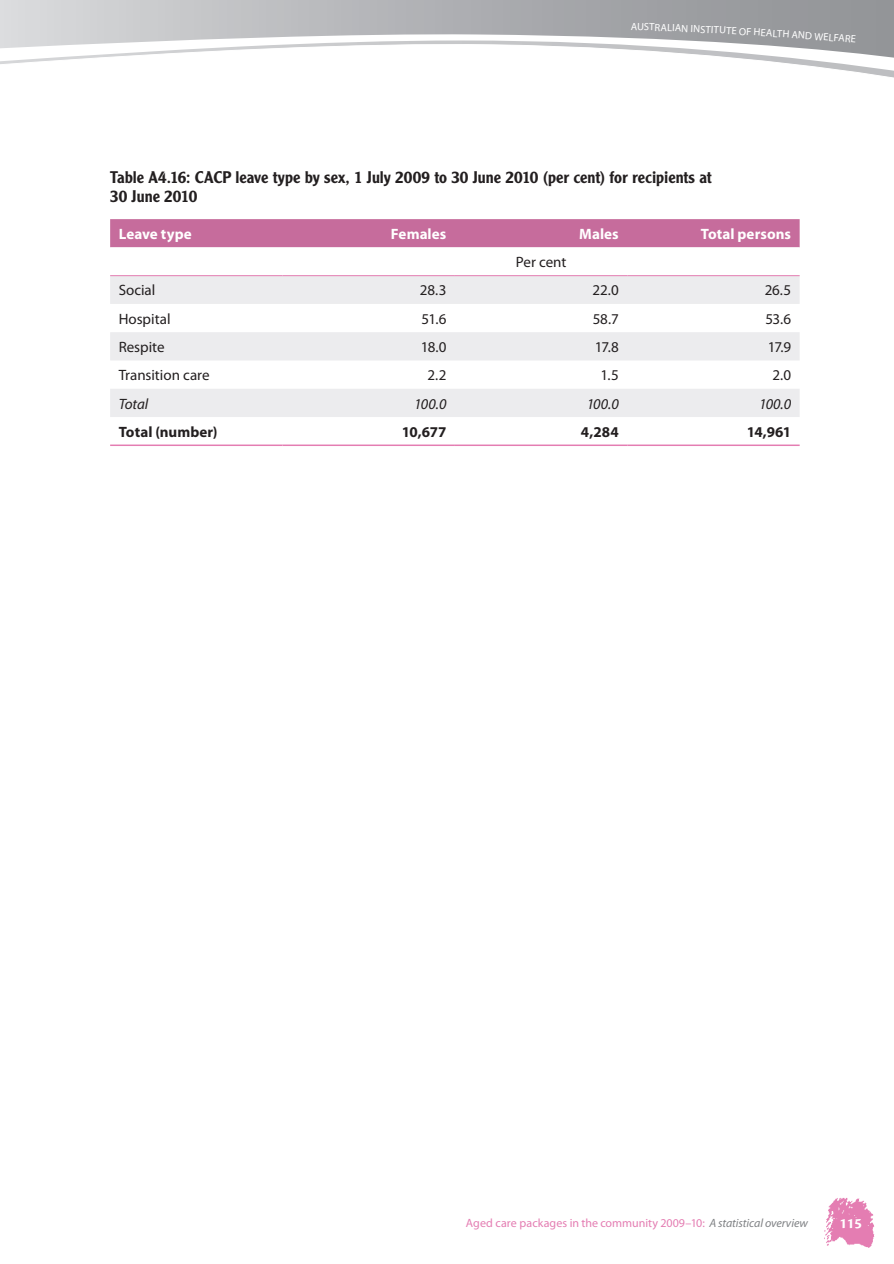
<style>
.page{position:relative;width:894px;height:1264px;background:#fff}
.page>*{position:absolute;margin:0;border:0;box-sizing:border-box;transform-origin:0 0}
.Table_heading_top_of{font:500 16.5px/19.5px "Clearface Gothic LT Std";color:#231f20}
.Table_text_right{font:15px "Myriad Pro";letter-spacing:-.03em;color:#231f20}
.Table_text_left{font:15px "Myriad Pro";color:#231f20}
.Table_header_right{font:700 15px "Myriad Pro";letter-spacing:.005em;color:#fff}
.Table_text_bold_righ{font:700 15px "Myriad Pro";letter-spacing:-.015em;color:#231f20}
.Table_text_italic_ri{font:italic 15px "Myriad Pro";letter-spacing:-.02em;color:#231f20}
.Table_text_bold_left{font:700 15px "Myriad Pro";letter-spacing:.005em;color:#231f20}
.Table_header_left{font:700 15px "Myriad Pro";letter-spacing:.005em;color:#fff}
.Table_text_centre{font:15px "Myriad Pro";letter-spacing:-.01em;color:#231f20}
.Table_text_italic_le{font:italic 15px "Myriad Pro";letter-spacing:-.015em;color:#231f20}
.t1{font:700 15px "Cronos Pro";color:#fff}
.t2{font:12px "Myriad Pro";letter-spacing:.005em;color:#e47db2}
.t3{font:10.5px "Myriad Pro";color:#fff}
.s1{font-style:italic;color:#808285}
</style>
<div class="page">
<img style="left:824px;top:1197px;width:51px;height:51px">
<svg style="left:0;top:0;width:893px;height:40px;background:#b5b6b9"></svg>
<svg style="left:0;top:40px;width:893px;height:38px"></svg>
<div style="left:110px;top:219px;width:689px;height:28px;background:#c66c9c"></div>
<svg style="left:110px;top:247px;width:689px;height:1px"></svg>
<svg style="left:110px;top:276px;width:689px;height:141px;fill:#ececee"></svg>
<hr style="left:110px;top:275px;width:172px;height:1px;background:#e47db2">
<hr style="left:282px;top:275px;width:172px;height:1px;background:#e47db2">
<hr style="left:454px;top:275px;width:173px;height:1px;background:#e47db2">
<hr style="left:627px;top:275px;width:172px;height:1px;background:#e47db2">
<hr style="left:110px;top:444px;width:172px;height:2px;background:#e47db2">
<hr style="left:282px;top:444px;width:172px;height:2px;background:#e47db2">
<hr style="left:454px;top:444px;width:173px;height:2px;background:#e47db2">
<hr style="left:627px;top:444px;width:172px;height:2px;background:#e47db2">
<p class="t3" style="left:630px;top:20px;width:45px;rotate:2deg">AUSTRALI</p>
<p class="t3" style="left:675px;top:21px;width:87px;rotate:3deg">AN INSTITUTE OF H</p>
<p class="t3" style="left:761px;top:26px;width:69px;rotate:4deg">EALTH AND WE</p>
<p class="t3" style="left:828px;top:31px;width:29px;rotate:5deg">LFARE</p>
<p class="Table_heading_top_of" style="left:110px;top:167px;width:603px">Table A4.16: CACP leave type by sex, 1 July 2009 to 30 June 2010 (per cent) for recipients at<br>30 June 2010</p>
<p class="Table_header_left" style="left:119px;top:224px;width:74px">Leave type</p>
<p class="Table_header_right" style="left:390px;top:224px;width:57px">Females</p>
<p class="Table_header_right" style="left:579px;top:224px;width:41px">Males</p>
<p class="Table_header_right" style="left:700px;top:224px;width:92px">Total persons</p>
<p class="Table_text_centre" style="left:515px;top:253px;width:52px">Per cent</p>
<p class="Table_text_left" style="left:119px;top:281px;width:38px">Social</p>
<p class="Table_text_right" style="left:419px;top:281px;width:28px">28.3</p>
<p class="Table_text_right" style="left:592px;top:281px;width:28px">22.0</p>
<p class="Table_text_right" style="left:764px;top:281px;width:28px">26.5</p>
<p class="Table_text_left" style="left:119px;top:309px;width:53px">Hospital</p>
<p class="Table_text_right" style="left:421px;top:309px;width:26px">51.6</p>
<p class="Table_text_right" style="left:592px;top:309px;width:28px">58.7</p>
<p class="Table_text_right" style="left:765px;top:309px;width:27px">53.6</p>
<p class="Table_text_left" style="left:119px;top:338px;width:47px">Respite</p>
<p class="Table_text_right" style="left:420px;top:338px;width:27px">18.0</p>
<p class="Table_text_right" style="left:594px;top:338px;width:25px">17.8</p>
<p class="Table_text_right" style="left:767px;top:338px;width:25px">17.9</p>
<p class="Table_text_left" style="left:119px;top:366px;width:92px">Transition care</p>
<p class="Table_text_right" style="left:427px;top:366px;width:20px">2.2</p>
<p class="Table_text_right" style="left:600px;top:366px;width:20px">1.5</p>
<p class="Table_text_right" style="left:772px;top:366px;width:20px">2.0</p>
<p class="Table_text_italic_le" style="left:119px;top:394px;width:31px">Total</p>
<p class="Table_text_italic_ri" style="left:414px;top:394px;width:34px">100.0</p>
<p class="Table_text_italic_ri" style="left:586px;top:394px;width:34px">100.0</p>
<p class="Table_text_italic_ri" style="left:758px;top:394px;width:34px">100.0</p>
<p class="Table_text_bold_left" style="left:119px;top:422px;width:100px">Total (number)</p>
<p class="Table_text_bold_righ" style="left:401px;top:422px;width:46px">10,677</p>
<p class="Table_text_bold_righ" style="left:580px;top:422px;width:39px">4,284</p>
<p class="Table_text_bold_righ" style="left:746px;top:422px;width:46px">14,961</p>
<p class="t2" style="left:465px;top:1215px;width:343px">Aged care packages in the community 2009–10: <span class="s1">A statistical overview</span></p>
<p class="t1" style="left:839px;top:1214px;width:24px">115</p>
</div>
